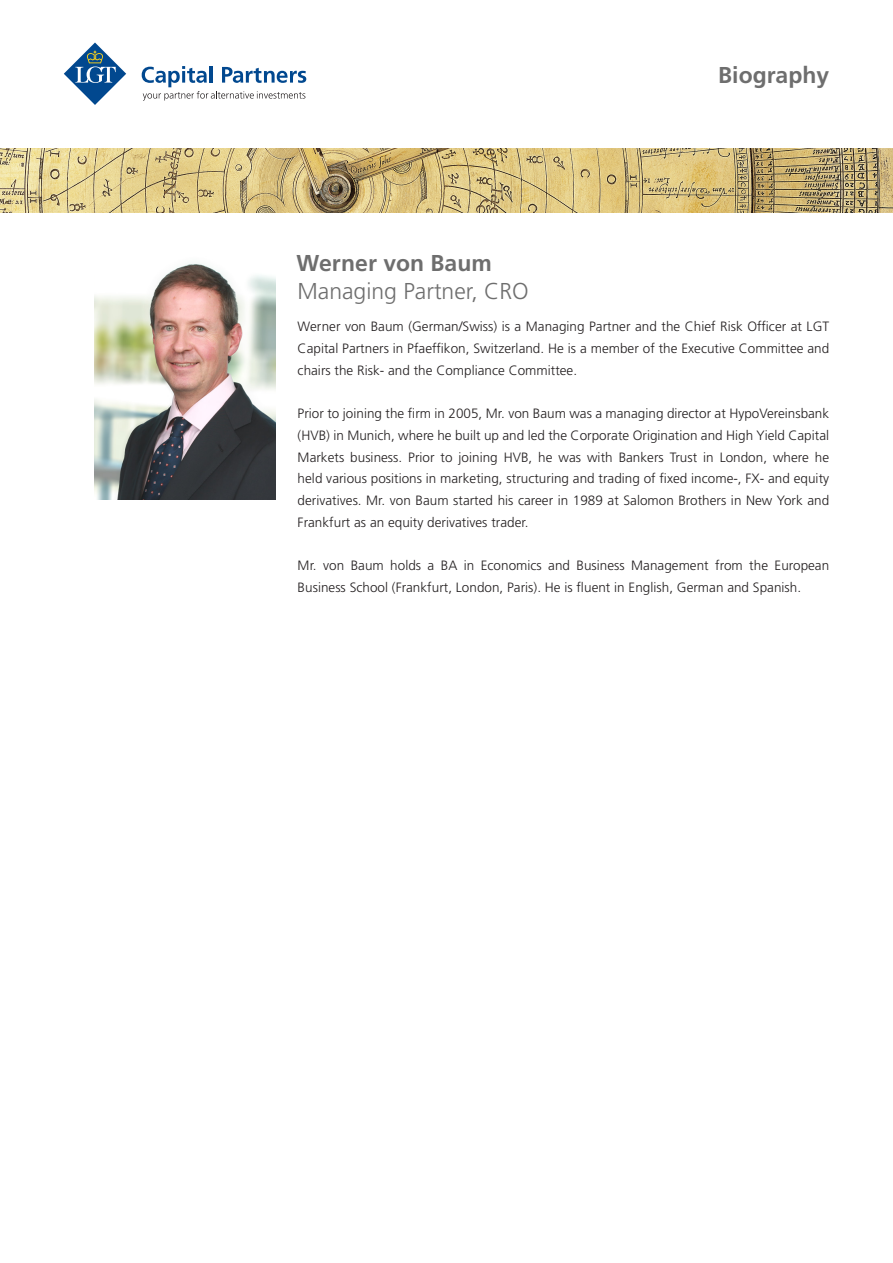
<style>
.page{position:relative;width:893px;height:1263px;background:#fff}
.page>*{position:absolute;margin:0;border:0;box-sizing:border-box;transform-origin:0 0}
.Header_1{font:700 22.95px "Frutiger LT Std";color:#6e6e6e}
.Header_2{font:300 22.95px "Frutiger LT Std";color:#6e6e6e}
.Fliesstext{font:300 13.5px/21.8px "Frutiger LT Std";color:#231f20;text-align:justify}
</style>
<div class="page">
<svg style="left:64px;top:43px;width:62px;height:62px"></svg>
<svg style="left:142px;top:66px;width:164px;height:35px"></svg>
<img style="left:0;top:149px;width:893px;height:64px">
<img style="left:95px;top:263px;width:180px;height:236px">
<p class="Header_1" style="left:297px;top:250px;width:197px">Werner von Baum</p>
<p class="Header_2" style="left:298px;top:278px;width:233px">Managing Partner, CRO</p>
<p class="Header_1" style="left:718px;top:62px;width:112px">Biography</p>
<p class="Fliesstext" style="left:298px;top:316px;width:533px">Werner von Baum (German/Swiss) is a Managing Partner and the Chief Risk Officer at LGT Capital Partners in Pfaeffikon, Switzerland. He is a member of the Executive Committee and chairs the Risk- and the Compliance Committee.</p>
<p class="Fliesstext" style="left:298px;top:403px;width:533px">Prior to joining the firm in 2005, Mr. von Baum was a managing director at HypoVereinsbank (HVB) in Munich, where he built up and led the Corporate Origination and High Yield Capital Markets business. Prior to joining HVB, he was with Bankers Trust in London, where he held various positions in marketing, structuring and trading of fixed income-, FX- and equity derivatives. Mr. von Baum started his career in 1989 at Salomon Brothers in New York and Frankfurt as an equity derivatives trader.</p>
<p class="Fliesstext" style="left:298px;top:555px;width:533px">Mr. von Baum holds a BA in Economics and Business Management from the European<br>Business School (Frankfurt, London, Paris). He is fluent in English, German and Spanish.</p>
</div>
